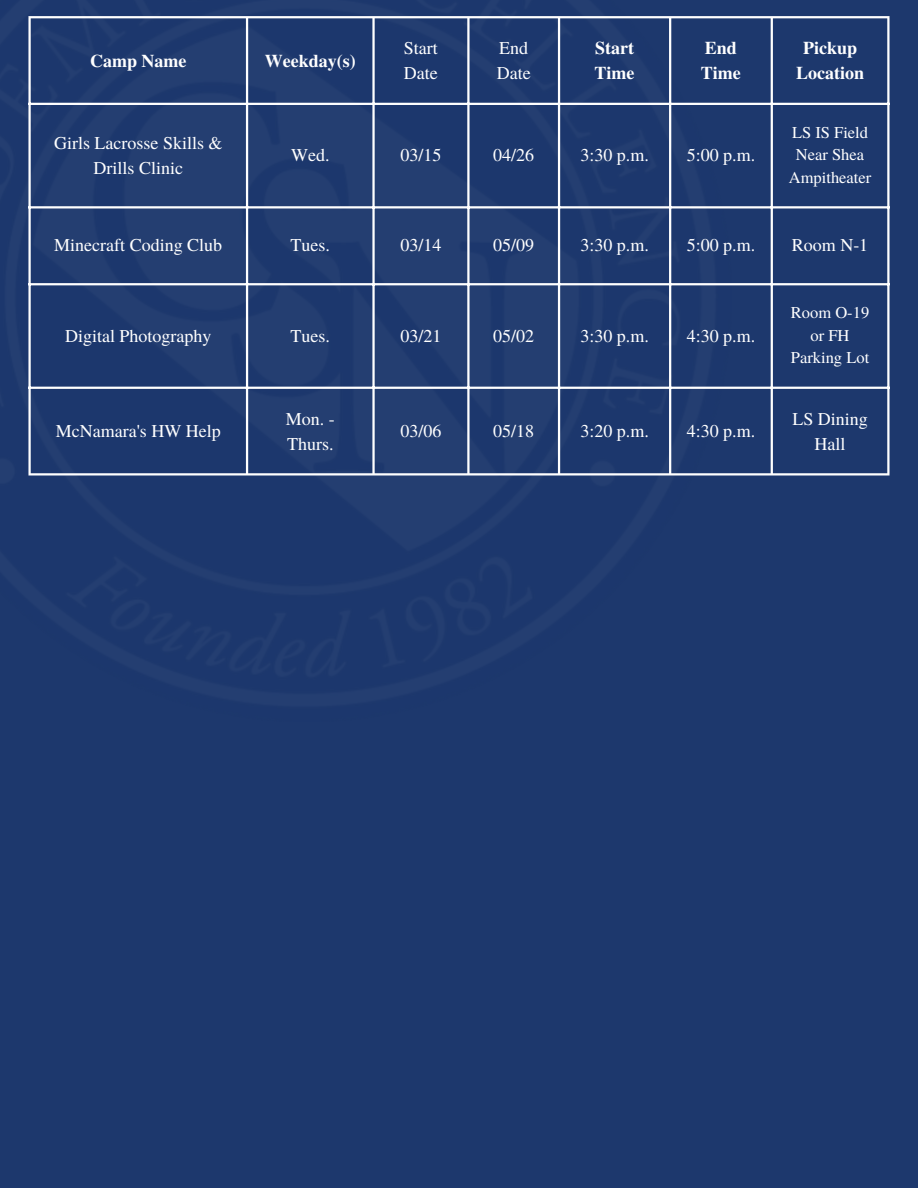
<style>
.page{position:relative;width:918px;height:1188px;background:#1d386d}
.page>*{position:absolute;margin:0;border:0;box-sizing:border-box;transform-origin:0 0}
.t1{font:18px/24.8px "Te X Gyre Termes";color:#fff}
.t2{font:700 18px/24.8px "Te X Gyre Termes";color:#fff}
.t3{font:16.5px/22.5px "Te X Gyre Termes";color:#fff;text-align:center}
</style>
<div class="page">
<img style="left:31px;top:18px;width:700px;height:455px">
<hr style="left:28px;top:18px;width:3px;height:455px;background:#fff">
<hr style="left:246px;top:18px;width:2px;height:455px;background:#fff">
<hr style="left:372px;top:18px;width:3px;height:455px;background:#fff">
<hr style="left:467px;top:18px;width:3px;height:455px;background:#fff">
<hr style="left:558px;top:18px;width:2px;height:455px;background:#fff">
<hr style="left:669px;top:18px;width:2px;height:455px;background:#fff">
<hr style="left:771px;top:18px;width:2px;height:455px;background:#fff">
<hr style="left:887px;top:18px;width:3px;height:455px;background:#fff">
<hr style="left:28px;top:16px;width:862px;height:2px;background:#fff">
<hr style="left:28px;top:103px;width:862px;height:2px;background:#fff">
<hr style="left:28px;top:206px;width:862px;height:2px;background:#fff">
<hr style="left:28px;top:283px;width:862px;height:2px;background:#fff">
<hr style="left:28px;top:387px;width:862px;height:2px;background:#fff">
<hr style="left:28px;top:473px;width:862px;height:3px;background:#fff">
<p class="t2" style="left:90px;top:47px;width:98px">Camp Name</p>
<p class="t2" style="left:265px;top:47px;width:92px">Weekday(s)</p>
<p class="t1" style="left:404px;top:35px;width:36px">Start<br>Date</p>
<p class="t1" style="left:497px;top:35px;width:35px">End<br>Date</p>
<p class="t2" style="left:595px;top:35px;width:41px">Start<br>Time</p>
<p class="t2" style="left:701px;top:35px;width:41px">End<br>Time</p>
<p class="t2" style="left:796px;top:35px;width:70px;text-align:center">Pickup<br>Location</p>
<p class="t1" style="left:54px;top:130px;width:170px;text-align:center">Girls Lacrosse Skills &amp;<br>Drills Clinic</p>
<p class="t1" style="left:291px;top:142px;width:40px">Wed.</p>
<p class="t1" style="left:400px;top:142px;width:43px">03/15</p>
<p class="t1" style="left:493px;top:142px;width:43px">04/26</p>
<p class="t1" style="left:580px;top:142px;width:70px">3:30 p.m.</p>
<p class="t1" style="left:687px;top:142px;width:70px">5:00 p.m.</p>
<p class="t3" style="left:789px;top:120px;width:84px">LS IS Field<br>Near Shea<br>Ampitheater</p>
<p class="t1" style="left:54px;top:232px;width:169px">Minecraft Coding Club</p>
<p class="t1" style="left:291px;top:232px;width:41px">Tues.</p>
<p class="t1" style="left:400px;top:232px;width:43px">03/14</p>
<p class="t1" style="left:493px;top:232px;width:43px">05/09</p>
<p class="t1" style="left:580px;top:232px;width:70px">3:30 p.m.</p>
<p class="t1" style="left:687px;top:232px;width:70px">5:00 p.m.</p>
<p class="t1" style="left:792px;top:232px;width:78px">Room N-1</p>
<p class="t1" style="left:65px;top:322px;width:148px">Digital Photography</p>
<p class="t1" style="left:291px;top:322px;width:41px">Tues.</p>
<p class="t1" style="left:400px;top:322px;width:43px">03/21</p>
<p class="t1" style="left:493px;top:322px;width:43px">05/02</p>
<p class="t1" style="left:580px;top:322px;width:70px">3:30 p.m.</p>
<p class="t1" style="left:687px;top:322px;width:70px">4:30 p.m.</p>
<p class="t1" style="left:56px;top:418px;width:167px">McNamara's HW Help</p>
<p class="t1" style="left:286px;top:406px;width:50px">Mon. -<br>Thurs.</p>
<p class="t1" style="left:400px;top:418px;width:43px">03/06</p>
<p class="t1" style="left:493px;top:418px;width:43px">05/18</p>
<p class="t1" style="left:580px;top:418px;width:70px">3:20 p.m.</p>
<p class="t1" style="left:687px;top:418px;width:70px">4:30 p.m.</p>
<p class="t3" style="left:791px;top:300px;width:80px">Room O-19 or FH<br>Parking Lot</p>
<p class="t1" style="left:792px;top:406px;width:77px;text-align:center">LS Dining<br>Hall</p>
</div>
